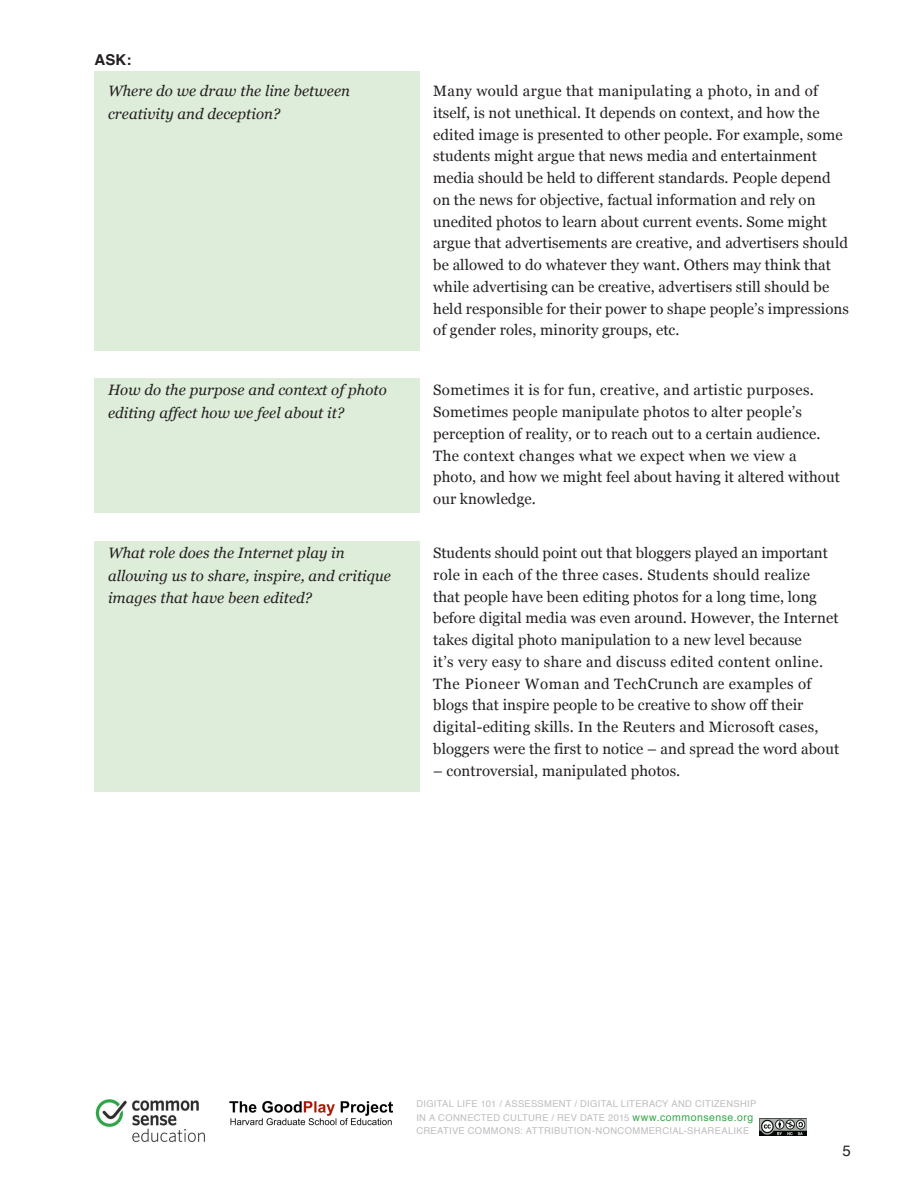
<style>
.page{position:relative;width:918px;height:1188px;background:#fff}
.page>*{position:absolute;margin:0;border:0;box-sizing:border-box;transform-origin:0 0}
.Text{font:15px/21.8px "Georgia";letter-spacing:.005em;color:#231f20}
.Text-2{font:italic 15px/22.5px "Georgia";letter-spacing:.005em;color:#231f20}
.Text-3{font:700 15px "Helvetica";color:#231f20}
.t1{font:15px "Helvetica";color:#231f20}
.t2{font:9.3px/13.5px "Helvetica";letter-spacing:.035em;color:#bcbdc0}
.s1{font-size:10.5px;color:#33a749}
</style>
<div class="page">
<img style="left:230px;top:1100px;width:162px;height:26px">
<img style="left:760px;top:1119px;width:47px;height:16px">
<img style="left:95px;top:1099px;width:110px;height:44px">
<div style="left:94px;top:378px;width:326px;height:135px;background:#deecda"></div>
<div style="left:95px;top:542px;width:325px;height:250px;background:#deecda"></div>
<div style="left:94px;top:71px;width:326px;height:280px;background:#deecda"></div>
<p class="Text-3" style="left:94px;top:48px;width:38px">ASK:</p>
<p class="Text-2" style="left:108px;top:79px;width:244px">Where do we draw the line between creativity and deception?</p>
<p class="Text" style="left:433px;top:79px;width:417px">Many would argue that manipulating a photo, in and of itself, is not unethical. It depends on context, and how the edited image is presented to other people. For example, some students might argue that news media and entertainment media should be held to different standards. People depend on the news for objective, factual information and rely on unedited photos to learn about current events. Some might argue that advertisements are creative, and advertisers should be allowed to do whatever they want. Others may think that while advertising can be creative, advertisers still should be held responsible for their power to shape people’s impressions of gender roles, minority groups, etc.</p>
<p class="Text-2" style="left:108px;top:378px;width:280px">How do the purpose and context of photo editing affect how we feel about it?</p>
<p class="Text" style="left:433px;top:379px;width:408px">Sometimes it is for fun, creative, and artistic purposes.<br>Sometimes people manipulate photos to alter people’s perception of reality, or to reach out to a certain audience.<br>The context changes what we expect when we view a photo, and how we might feel about having it altered without our knowledge.</p>
<p class="Text-2" style="left:108px;top:541px;width:284px">What role does the Internet play in allowing us to share, inspire, and critique images that have been edited?</p>
<p class="Text" style="left:433px;top:541px;width:408px">Students should point out that bloggers played an important role in each of the three cases. Students should realize that people have been editing photos for a long time, long before digital media was even around. However, the Internet takes digital photo manipulation to a new level because<br>it’s very easy to share and discuss edited content online.<br>The Pioneer Woman and TechCrunch are examples of blogs that inspire people to be creative to show off their digital-editing skills. In the Reuters and Microsoft cases, bloggers were the first to notice – and spread the word about</p>
<p class="Text" style="left:433px;top:759px;width:249px">– controversial, manipulated photos.</p>
<p class="t2" style="left:416px;top:1098px;width:342px">DIGITAL LIFE 101 / ASSESSMENT / DIGITAL LITERACY AND CITIZENSHIP<br>IN A CONNECTED CULTURE / REV DATE 2015 <span class="s1">www.commonsense.org<br></span>CREATIVE COMMONS: ATTRIBUTION-NONCOMMERCIAL-SHAREALIKE</p>
<p class="t1" style="left:842px;top:1139px;width:10px">5</p>
</div>
